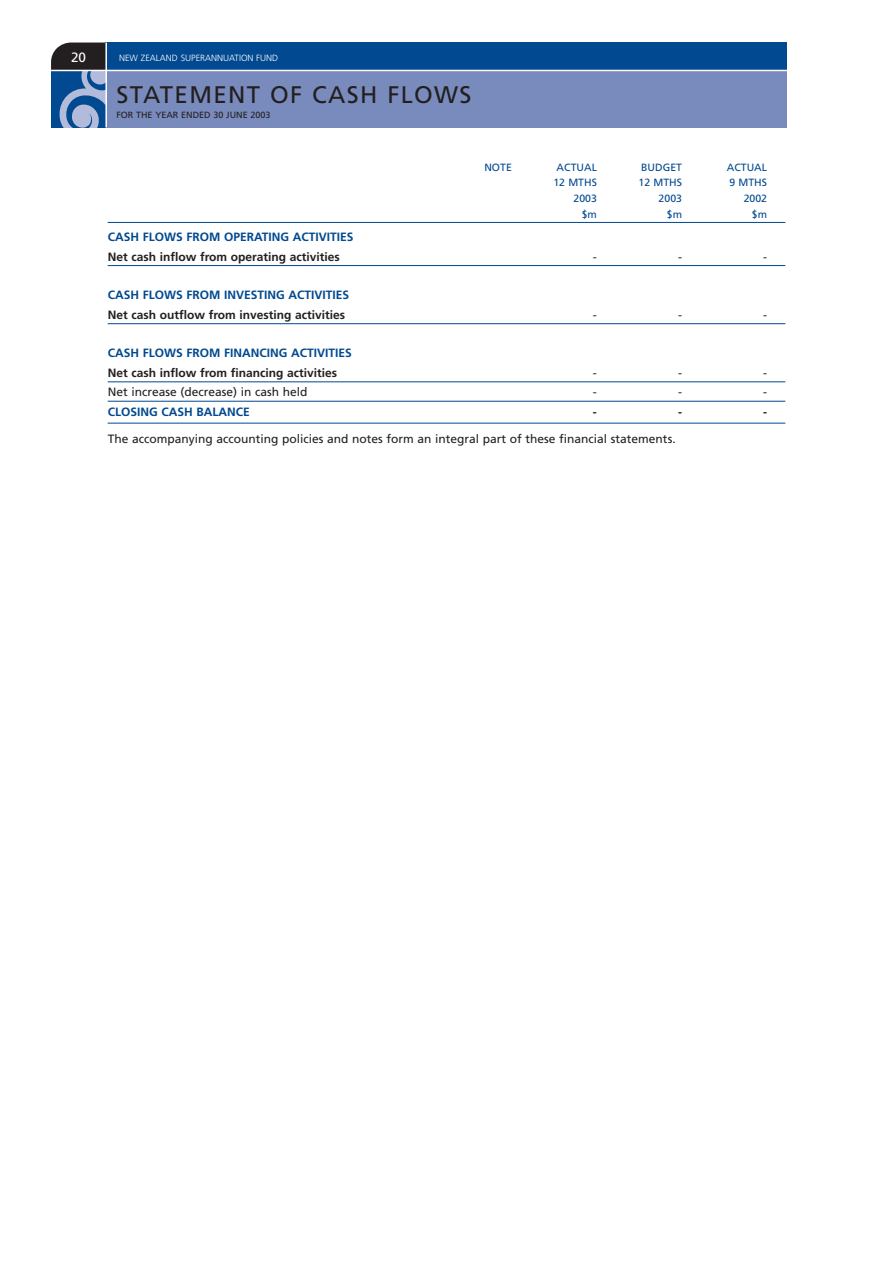
<style>
.page{position:relative;width:893px;height:1263px;background:#fff}
.page>*{position:absolute;margin:0;border:0;box-sizing:border-box;transform-origin:0 0}
.t1{font:24px "Frutiger";letter-spacing:.055em;color:#231f20}
.t2{font:13.5px "Frutiger";color:#fff}
.t3{font:12px "Frutiger";color:#231f20}
.t4{font:700 12px "Frutiger";color:#014990}
.t5{font:700 12px "Frutiger";color:#231f20}
.t6{font:10.5px "Frutiger";color:#014990}
.t7{font:300 9px "Frutiger";color:#fff}
.t8{font:9px "Frutiger";color:#231f20}
</style>
<div class="page">
<hr style="left:108px;top:222px;width:677px;height:1px;background:#014990">
<hr style="left:108px;top:265px;width:677px;height:1px;background:#014990">
<hr style="left:108px;top:323px;width:677px;height:1px;background:#014990">
<hr style="left:108px;top:382px;width:677px;height:1px;background:#014990">
<hr style="left:108px;top:401px;width:677px;height:1px;background:#014990">
<hr style="left:108px;top:423px;width:677px;height:1px;background:#014990">
<div style="left:105px;top:71px;width:681px;height:57px;background:#788bbc"></div>
<div style="left:105px;top:43px;width:681px;height:28px;background:#014990"></div>
<svg style="left:51px;top:43px;width:54px;height:85px;background:#436085"></svg>
<hr style="left:51px;top:70px;width:748px;height:1px;background:#fff">
<hr style="left:105px;top:43px;width:2px;height:85px;background:#fff">
<p class="t2" style="left:71px;top:52px;width:17px">20</p>
<p class="t7" style="left:119px;top:54px;width:160px">NEW ZEALAND SUPERANNUATION FUND</p>
<h1 class="t1" style="left:116px;top:85px;width:356px">STATEMENT OF CASH FLOWS</h1>
<p class="t8" style="left:116px;top:111px;width:156px">FOR THE YEAR ENDED 30 JUNE 2003</p>
<p class="t6" style="left:484px;top:163px;width:29px">NOTE</p>
<p class="t6" style="left:556px;top:163px;width:42px">ACTUAL</p>
<p class="t6" style="left:641px;top:163px;width:42px">BUDGET</p>
<p class="t6" style="left:726px;top:163px;width:42px">ACTUAL</p>
<p class="t6" style="left:553px;top:178px;width:45px">12 MTHS</p>
<p class="t6" style="left:638px;top:178px;width:45px">12 MTHS</p>
<p class="t6" style="left:729px;top:178px;width:39px">9 MTHS</p>
<p class="t6" style="left:573px;top:194px;width:25px">2003</p>
<p class="t6" style="left:658px;top:194px;width:25px">2003</p>
<p class="t6" style="left:743px;top:194px;width:25px">2002</p>
<p class="t6" style="left:581px;top:210px;width:17px">$m</p>
<p class="t6" style="left:666px;top:210px;width:17px">$m</p>
<p class="t6" style="left:752px;top:210px;width:17px">$m</p>
<p class="t4" style="left:108px;top:232px;width:247px">CASH FLOWS FROM OPERATING ACTIVITIES</p>
<p class="t5" style="left:108px;top:252px;width:234px">Net cash inflow from operating activities</p>
<p class="t3" style="left:593px;top:252px;width:5px">-</p>
<p class="t3" style="left:678px;top:252px;width:5px">-</p>
<p class="t3" style="left:763px;top:252px;width:5px">-</p>
<p class="t4" style="left:108px;top:290px;width:243px">CASH FLOWS FROM INVESTING ACTIVITIES</p>
<p class="t5" style="left:108px;top:310px;width:239px">Net cash outflow from investing activities</p>
<p class="t3" style="left:593px;top:310px;width:5px">-</p>
<p class="t3" style="left:678px;top:310px;width:5px">-</p>
<p class="t3" style="left:763px;top:310px;width:5px">-</p>
<p class="t4" style="left:108px;top:348px;width:245px">CASH FLOWS FROM FINANCING ACTIVITIES</p>
<p class="t5" style="left:108px;top:368px;width:231px">Net cash inflow from financing activities</p>
<p class="t3" style="left:593px;top:368px;width:5px">-</p>
<p class="t3" style="left:678px;top:368px;width:5px">-</p>
<p class="t3" style="left:763px;top:368px;width:5px">-</p>
<p class="t3" style="left:108px;top:387px;width:201px">Net increase (decrease) in cash held</p>
<p class="t3" style="left:593px;top:387px;width:5px">-</p>
<p class="t3" style="left:678px;top:387px;width:5px">-</p>
<p class="t3" style="left:763px;top:387px;width:5px">-</p>
<p class="t4" style="left:108px;top:407px;width:143px">CLOSING CASH BALANCE</p>
<p class="t5" style="left:593px;top:407px;width:5px">-</p>
<p class="t5" style="left:678px;top:407px;width:5px">-</p>
<p class="t5" style="left:763px;top:407px;width:5px">-</p>
<p class="t3" style="left:108px;top:434px;width:569px">The accompanying accounting policies and notes form an integral part of these financial statements.</p>
</div>
